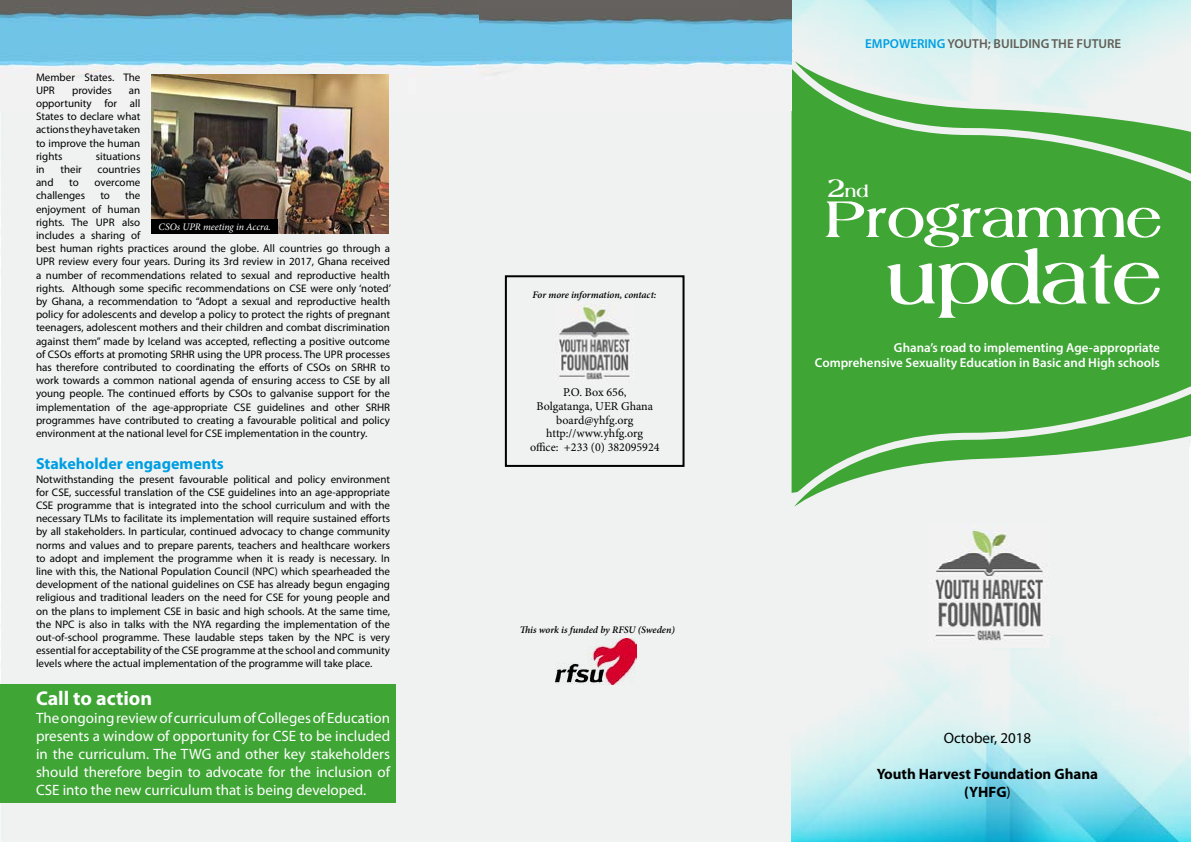
<style>
.page{position:relative;width:1191px;height:842px;background:#fff}
.page>*{position:absolute;margin:0;border:0;box-sizing:border-box;transform-origin:0 0}
.t1{font:700 79px "Agate";color:#fff}
.t2{font:700 57px "Agate";letter-spacing:-.005em;color:#fff}
.t3{font:700 20px "Myriad Pro";color:#fff}
.t4{font:700 18px "Agate";color:#fff}
.t5{font:700 16px "Myriad Pro";color:#009fe3}
.t6{font:15px/18px "Myriad Pro";color:#fff;text-align:justify}
.t7{font:700 15px/18px "Myriad Pro";color:#000;text-align:center}
.t8{font:15px "Myriad Pro";color:#000}
.t9{font:600 13px/15.6px "Myriad Pro";color:#fff;text-align:right}
.t10{font:600 13px "Myriad Pro";color:#625e58}
.t11{font:12px/13.6px "Minion Pro";color:#000;text-align:center}
.t12{font:11px/13.2px "Myriad Pro";color:#000}
.t13{font:italic 600 10px "Minion Pro";letter-spacing:-.005em;color:#000}
.t14{font:italic 10px "Minion Pro";letter-spacing:-.005em;color:#fff}
.s1{color:#009fe3}
.s2{font-size:29px}
.s3{font-weight:400}
</style>
<div class="page">
<div style="left:1px;top:77px;width:790px;height:765px;background:#f0f2f1"></div>
<div style="left:0;top:684px;width:395px;height:118px;background:#3fa535"></div>
<img style="left:0;top:0;width:479px;height:111px">
<div style="left:791px;top:359px;width:400px;height:25px;background:#3fa535"></div>
<img style="left:558px;top:303px;width:75px;height:77px">
<svg style="left:791px;top:384px;width:400px;height:458px"></svg>
<svg style="left:791px;top:0;width:400px;height:359px;background:#6fbc6f"></svg>
<img style="left:479px;top:0;width:313px;height:111px">
<img style="left:555px;top:639px;width:82px;height:46px">
<div style="left:505px;top:275px;width:179px;height:192px;border:2px solid #000"></div>
<img style="left:152px;top:74px;width:237px;height:160px">
<div style="left:152px;top:219px;width:126px;height:15px;background:#000"></div>
<p class="t12" style="left:36px;top:70px;width:106px">Member States. The<br>UPR</p>
<p class="t12" style="left:72px;top:83px;width:41px">provides</p>
<p class="t12" style="left:36px;top:83px;width:106px;text-align:justify;text-indent:93px">an opportunity for all States to declare what actions they have taken to improve the human rights</p>
<p class="t12" style="left:96px;top:149px;width:46px">situations</p>
<p class="t12" style="left:36px;top:162px;width:10px">in</p>
<p class="t12" style="left:60px;top:162px;width:23px">their</p>
<p class="t12" style="left:98px;top:162px;width:44px">countries</p>
<p class="t12" style="left:36px;top:176px;width:19px">and</p>
<p class="t12" style="left:69px;top:176px;width:11px">to</p>
<p class="t12" style="left:95px;top:176px;width:47px">overcome</p>
<p class="t12" style="left:36px;top:189px;width:51px">challenges</p>
<p class="t12" style="left:100px;top:189px;width:11px">to</p>
<p class="t12" style="left:36px;top:189px;width:356px;text-indent:89px">the<br>enjoyment of human<br>rights. The UPR also<br>includes a sharing of<br>best human rights practices around the globe. All countries go through a UPR review every four years. During its 3rd review in 2017, Ghana received a number of recommendations related to sexual and reproductive health rights. Although some specific recommendations on CSE were only ‘noted’ by Ghana, a recommendation to “Adopt a sexual and reproductive health policy for adolescents and develop a policy to protect the rights of pregnant teenagers, adolescent mothers and their children and combat discrimination against them” made by Iceland was accepted, reflecting a positive outcome of CSOs efforts at promoting SRHR using the UPR process. The UPR processes has therefore contributed to coordinating the efforts of CSOs on SRHR to work towards a common national agenda of ensuring access to CSE by all young people. The continued efforts by CSOs to galvanise support for the implementation of the age-appropriate CSE guidelines and other SRHR programmes have contributed to creating a favourable political and policy environment at the national level for CSE implementation in the country.</p>
<h3 class="t5" style="left:36px;top:454px;width:189px">Stakeholder engagements</h3>
<p class="t12" style="left:36px;top:472px;width:356px;text-align:justify">Notwithstanding the present favourable political and policy environment for CSE, successful translation of the CSE guidelines into an age-appropriate CSE programme that is integrated into the school curriculum and with the necessary TLMs to facilitate its implementation will require sustained efforts by all stakeholders. In particular, continued advocacy to change community norms and values and to prepare parents, teachers and healthcare workers to adopt and implement the programme when it is ready is necessary. In line with this, the National Population Council (NPC) which spearheaded the development of the national guidelines on CSE has already begun engaging religious and traditional leaders on the need for CSE for young people and on the plans to implement CSE in basic and high schools. At the same time, the NPC is also in talks with the NYA regarding the implementation of the out-of-school programme. These laudable steps taken by the NPC is very essential for acceptability of the CSE programme at the school and community levels where the actual implementation of the programme will take place.</p>
<h3 class="t3" style="left:36px;top:685px;width:118px">Call to action</h3>
<p class="t6" style="left:36px;top:708px;width:355px">The ongoing review of curriculum of Colleges of Education presents a window of opportunity for CSE to be included in the curriculum. The TWG and other key stakeholders should therefore begin to advocate for the inclusion of CSE into the new curriculum that is being developed.</p>
<p class="t14" style="left:159px;top:220px;width:114px">CSOs UPR meeting in Accra.</p>
<p class="t13" style="left:532px;top:288px;width:125px">For more information, contact:</p>
<p class="t11" style="left:530px;top:386px;width:131px">P.O. Box 656,<br>Bolgatanga, UER Ghana board@yhfg.org http://www.yhfg.org<br>office: +233 (0) 382095924</p>
<p class="t13" style="left:520px;top:623px;width:157px">This work is funded by RFSU (Sweden)</p>
<p class="t10" style="left:865px;top:36px;width:257px"><span class="s1">EMPOWERING</span> YOUTH; BUILDING THE FUTURE</p>
<h3 class="t4" style="left:828px;top:184px;width:42px"><span class="s2">2</span>nd</h3>
<h2 class="t2" style="left:825px;top:196px;width:338px">Programme</h2>
<h1 class="t1" style="left:886px;top:246px;width:277px">update</h1>
<p class="t9" style="left:815px;top:339px;width:346px">Ghana’s road to implementing Age-appropriate<br>Comprehensive Sexuality Education in Basic and High schools</p>
<h3 class="t8" style="left:943px;top:728px;width:89px">October, 2018</h3>
<h3 class="t7" style="left:877px;top:764px;width:223px">Youth Harvest Foundation Ghana (YHFG<span class="s3">)</span></h3>
</div>
